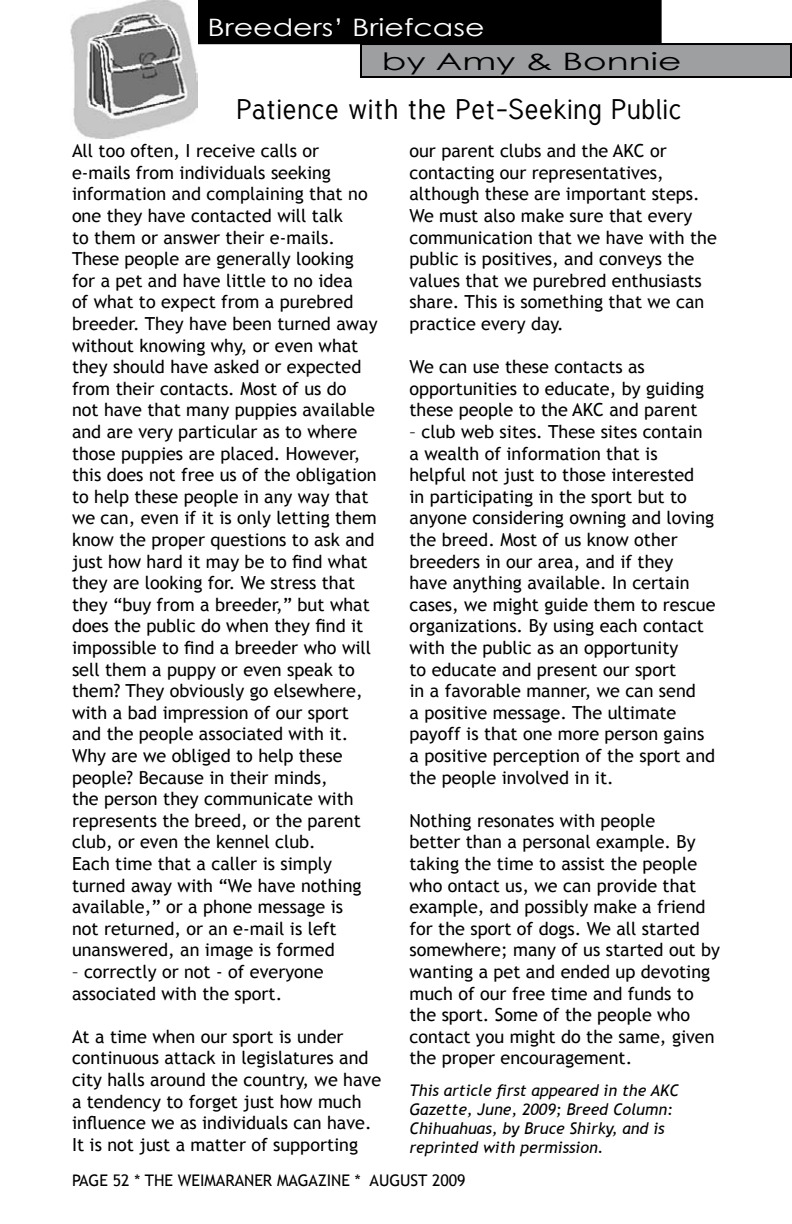
<style>
.page{position:relative;width:792px;height:1224px;background:#fff}
.page>*{position:absolute;margin:0;border:0;box-sizing:border-box;transform-origin:0 0}
.t1{font:28px "Tuffy";color:#000}
.t2{font:24px "Century Gothic";color:#fff;scale:1.25 1}
.t3{font:24px "Century Gothic";color:#000;scale:1.5 1}
.t4{font:18px/21.6px "Trebuchet MS";color:#000}
.t5{font:italic 16px/19.2px "Trebuchet MS";color:#000}
.t6{font:16px "Trebuchet MS";color:#000}
</style>
<div class="page">
<div style="left:198px;top:0;width:464px;height:44px;background:#000"></div>
<div style="left:361px;top:44px;width:430px;height:33px;background:#9d9fa1"></div>
<div style="left:360px;top:43px;width:432px;height:35px;border:2px solid #000"></div>
<img style="left:71px;top:0;width:127px;height:138px">
<h2 class="t2" style="left:208px;top:10px;width:223px">Breeders’ Briefcase</h2>
<h2 class="t3" style="left:382px;top:44px;width:201px">by Amy &amp; Bonnie</h2>
<h1 class="t1" style="left:236px;top:92px;width:447px">Patience with the Pet-Seeking Public</h1>
<p class="t4" style="left:72px;top:140px;width:307px">All too often, I receive calls or e-mails from individuals seeking information and complaining that no one they have contacted will talk<br>to them or answer their e-mails.<br>These people are generally looking for a pet and have little to no idea<br>of what to expect from a purebred breeder. They have been turned away without knowing why, or even what they should have asked or expected from their contacts. Most of us do not have that many puppies available and are very particular as to where those puppies are placed. However, this does not free us of the obligation to help these people in any way that we can, even if it is only letting them know the proper questions to ask and just how hard it may be to find what they are looking for. We stress that they “buy from a breeder,” but what does the public do when they find it impossible to find a breeder who will sell them a puppy or even speak to them? They obviously go elsewhere, with a bad impression of our sport and the people associated with it.<br>Why are we obliged to help these people? Because in their minds,<br>the person they communicate with represents the breed, or the parent club, or even the kennel club.<br>Each time that a caller is simply turned away with “We have nothing available,” or a phone message is<br>not returned, or an e-mail is left unanswered, an image is formed</p>
<p class="t4" style="left:72px;top:961px;width:253px">– correctly or not - of everyone associated with the sport.</p>
<p class="t4" style="left:72px;top:1026px;width:311px">At a time when our sport is under continuous attack in legislatures and city halls around the country, we have a tendency to forget just how much influence we as individuals can have.<br>It is not just a matter of supporting</p>
<p class="t4" style="left:410px;top:140px;width:309px">our parent clubs and the AKC or contacting our representatives, although these are important steps.<br>We must also make sure that every communication that we have with the public is positives, and conveys the values that we purebred enthusiasts share. This is something that we can practice every day.</p>
<p class="t4" style="left:410px;top:356px;width:296px">We can use these contacts as opportunities to educate, by guiding these people to the AKC and parent</p>
<p class="t4" style="left:410px;top:421px;width:308px">– club web sites. These sites contain a wealth of information that is helpful not just to those interested<br>in participating in the sport but to anyone considering owning and loving the breed. Most of us know other breeders in our area, and if they have anything available. In certain cases, we might guide them to rescue organizations. By using each contact with the public as an opportunity<br>to educate and present our sport<br>in a favorable manner, we can send<br>a positive message. The ultimate payoff is that one more person gains a positive perception of the sport and the people involved in it.</p>
<p class="t4" style="left:410px;top:810px;width:312px">Nothing resonates with people<br>better than a personal example. By taking the time to assist the people who ontact us, we can provide that example, and possibly make a friend for the sport of dogs. We all started somewhere; many of us started out by wanting a pet and ended up devoting much of our free time and funds to the sport. Some of the people who contact you might do the same, given the proper encouragement.</p>
<p class="t5" style="left:410px;top:1081px;width:271px">This article first appeared in the AKC Gazette, June, 2009; Breed Column:<br>Chihuahuas, by Bruce Shirky, and is reprinted with permission.</p>
<p class="t6" style="left:72px;top:1171px;width:395px">PAGE 52 * THE WEIMARANER MAGAZINE * AUGUST 2009</p>
</div>
